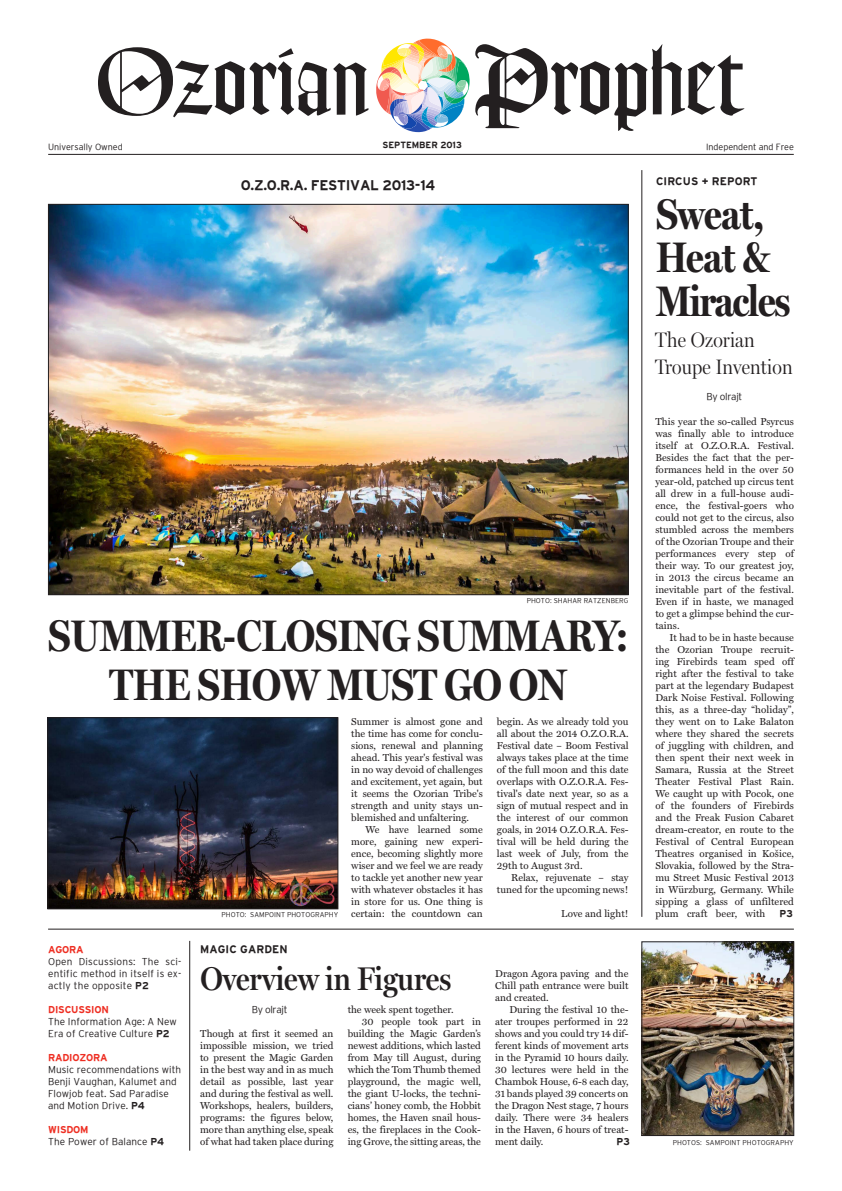
<style>
.page{position:relative;width:842px;height:1191px;background:#fff}
.page>*{position:absolute;margin:0;border:0;box-sizing:border-box;transform-origin:0 0}
.t1{font:700 44.4px/49px "Miller Headline";color:#231f20}
.t2{font:700 43px/43px "Miller Headline";letter-spacing:-.02em;color:#231f20}
.t3{font:600 33px "Miller Headline";letter-spacing:-.005em;color:#231f20}
.t4{font:300 21px/27px "Miller Headline";letter-spacing:.01em;color:#231f20}
.t5{font:700 14px "GL Interstate";letter-spacing:-.02em;color:#231f20}
.t6{font:700 11px "GL Interstate";letter-spacing:.01em;color:#231f20}
.t7{font:10.1px/12px "Miller Text";color:#231f20;text-align:justify}
.t8{font:300 10px/12px "GL Interstate";letter-spacing:.005em;color:#231f20}
.t9{font:700 10px "GL Interstate";letter-spacing:-.02em;color:#ee2e22}
.t10{font:700 10px "GL Interstate";color:#231f20}
.t11{font:300 9px "GL Interstate";letter-spacing:-.005em;color:#231f20}
.t12{font:700 9px "GL Interstate";letter-spacing:-.005em;color:#231f20}
.t13{font:300 7px "GL Interstate";letter-spacing:.005em;color:#231f20}
.s1{font-weight:700}
</style>
<div class="page">
<hr style="left:48px;top:154px;width:746px;height:1px;background:#231f20">
<hr style="left:48px;top:929px;width:746px;height:1px;background:#231f20">
<svg style="left:98px;top:47px;width:271px;height:70px"></svg>
<svg style="left:376px;top:39px;width:368px;height:93px"></svg>
<hr style="left:642px;top:170px;width:1px;height:747px;background:#231f20">
<hr style="left:189px;top:941px;width:1px;height:209px;background:#231f20">
<img style="left:50px;top:206px;width:576px;height:387px">
<img style="left:644px;top:943px;width:148px;height:190px">
<div style="left:642px;top:941px;width:152px;height:194px;border:1px solid #231f20"></div>
<img style="left:50px;top:719px;width:286px;height:188px">
<div style="left:48px;top:717px;width:290px;height:192px;border:1px solid #231f20"></div>
<p class="t11" style="left:48px;top:141px;width:76px">Universally Owned</p>
<p class="t12" style="left:383px;top:140px;width:81px">SEPTEMBER 2013</p>
<p class="t11" style="left:706px;top:141px;width:89px">Independent and Free</p>
<h3 class="t5" style="left:241px;top:178px;width:196px">O.Z.O.R.A. FESTIVAL 2013-14</h3>
<p class="t6" style="left:656px;top:175px;width:103px">CIRCUS + REPORT</p>
<h2 class="t2" style="left:656px;top:193px;width:136px">Sweat,<br>Heat &amp;<br>Miracles</h2>
<h3 class="t4" style="left:655px;top:326px;width:139px">The Ozorian<br>Troupe Invention</h3>
<p class="t7" style="left:655px;top:415px;width:140px">This year the so-called Psyrcus was finally able to introduce itself at O.Z.O.R.A. Festival.<br>Besides the fact that the per&shy;formances held in the over 50 year-old, patched up circus tent all drew in a full-house audi&shy;ence, the festival-goers who could not get to the circus, also stumbled across the members of the Ozorian Troupe and their performances every step of their way. To our greatest joy, in 2013 the circus became an inevitable part of the festival.<br>Even if in haste, we managed to get a glimpse behind the cur&shy;tains.</p>
<p class="t7" style="left:655px;top:631px;width:140px;text-indent:14px">It had to be in haste because the Ozorian Troupe recruit&shy;ing Firebirds team sped off right after the festival to take part at the legendary Budapest Dark Noise Festival. Following this, as a three-day “holiday”, they went on to Lake Balaton where they shared the secrets of juggling with children, and then spent their next week in Samara, Russia at the Street Theater Festival Plast Rain.<br>We caught up with Pocok, one of the founders of Firebirds and the Freak Fusion Cabaret dream-creator, en route to the Festival of Central European Theatres organised in Košice, Slovakia, followed by the Stra&shy;mu Street Music Festival 2013 in Würzburg, Germany. While sipping a glass of unfiltered plum craft beer, with</p>
<p class="t8" style="left:707px;top:390px;width:37px">By olrajt</p>
<p class="t13" style="left:527px;top:597px;width:37px">PHOTO: Shaha</p>
<p class="t13" style="left:577px;top:597px;width:30px">r ratzenbe</p>
<p class="t13" style="left:619px;top:597px;width:11px">rg</p>
<h1 class="t1" style="left:110px;top:611px;width:520px;text-indent:-61px">SUMMER-CLOSING SUMMARY: the show mus</h1>
<h1 class="t1" style="left:414px;top:660px;width:126px">t go on</h1>
<p class="t7" style="left:497px;top:715px;width:133px">begin. As we already told you all about the 2014 O.Z.O.R.A.<br>Festival date – Boom Festival always takes place at the time of the full moon and this date overlaps with O.Z.O.R.A. Fes&shy;tival's date next year, so as a sign of mutual respect and in the interest of our common goals, in 2014 O.Z.O.R.A. Fes&shy;tival will be held during the last week of July, from the 29th to August 3rd.</p>
<p class="t7" style="left:497px;top:871px;width:133px;text-align:right">Relax, rejuvenate – stay tuned for the upcoming news!</p>
<p class="t7" style="left:561px;top:907px;width:69px">Love and light!</p>
<p class="t7" style="left:351px;top:715px;width:133px">Summer is almost gone and the time has come for conclu&shy;sions, renewal and planning ahead. This year's festival was in no way devoid of challenges and excitement, yet again, but it seems the Ozorian Tribe's strength and unity stays un&shy;blemished and unfaltering.</p>
<p class="t7" style="left:351px;top:823px;width:133px;text-indent:14px">We have learned some more, gaining new experi&shy;ence, becoming slightly more wiser and we feel we are ready to tackle yet another new year with whatever obstacles it has in store for us. One thing is certain: the countdown can</p>
<p class="t13" style="left:221px;top:911px;width:35px">PHOTO: sampoint</p>
<p class="t13" style="left:287px;top:911px;width:6px">photo</p>
<p class="t13" style="left:310px;top:911px;width:15px">graph</p>
<p class="t13" style="left:334px;top:911px;width:6px">y</p>
<p class="t10" style="left:780px;top:907px;width:15px">P3</p>
<p class="t9" style="left:48px;top:943px;width:37px">AGORA</p>
<p class="t8" style="left:48px;top:955px;width:135px;text-align:justify">Open Discussions: The sci&shy;entific method in itself is ex&shy;actly the opposite <span class="s1">P2</span></p>
<p class="t9" style="left:48px;top:1003px;width:62px">DISCUSSION</p>
<p class="t8" style="left:48px;top:1015px;width:130px">The Information Age: A New<br>Era of Creative Culture <span class="s1">P2</span></p>
<p class="t8" style="left:48px;top:1063px;width:135px">Music recommendations with<br>Benji Vaughan, Kalumet and<br>Flowjob feat. Sad Paradise and Motion Drive. <span class="s1">P4</span></p>
<p class="t9" style="left:48px;top:1051px;width:8px">RADIO</p>
<p class="t9" style="left:79px;top:1051px;width:15px">ZORA</p>
<p class="t9" style="left:48px;top:1123px;width:42px">WISDOM</p>
<p class="t8" style="left:48px;top:1135px;width:118px">The Power of Balance <span class="s1">P4</span></p>
<p class="t6" style="left:200px;top:943px;width:89px">MAGIC GARDEN</p>
<h3 class="t3" style="left:200px;top:959px;width:252px">Overview in Figures</h3>
<p class="t8" style="left:252px;top:1003px;width:37px">By olrajt</p>
<p class="t7" style="left:200px;top:1027px;width:135px">Though at first it seemed an impossible mission, we tried to present the Magic Garden in the best way and in as much detail as possible, last year and during the festival as well.<br>Workshops, healers, builders, programs: the figures below, more than anything else, speak of what had taken place during</p>
<p class="t7" style="left:348px;top:1003px;width:107px">the week spent together.</p>
<p class="t7" style="left:362px;top:1015px;width:121px">30 people took part in</p>
<p class="t7" style="left:348px;top:1027px;width:135px">building the Magic Garden’s</p>
<p class="t7" style="left:348px;top:1039px;width:135px">newest additions, which lasted</p>
<p class="t7" style="left:348px;top:1051px;width:135px">from May till August, during</p>
<p class="t7" style="left:348px;top:1063px;width:135px">which the Tom Thumb themed</p>
<p class="t7" style="left:348px;top:1075px;width:135px">playground, the magic well,</p>
<p class="t7" style="left:348px;top:1087px;width:135px">the giant U-locks, the techni-</p>
<p class="t7" style="left:348px;top:1099px;width:135px">cians’ honey comb, the Hobbit</p>
<p class="t7" style="left:348px;top:1111px;width:135px">homes, the Haven snail hous-</p>
<p class="t7" style="left:348px;top:1123px;width:135px">es, the fireplaces in the Cook-</p>
<p class="t7" style="left:348px;top:1135px;width:135px">ing Grove, the sitting areas, the</p>
<p class="t7" style="left:495px;top:967px;width:135px">Dragon Agora paving and the Chill path entrance were built and created.</p>
<p class="t7" style="left:495px;top:1003px;width:135px;text-indent:14px">During the festival 10 the&shy;ater troupes performed in 22 shows and you could try 14 dif&shy;ferent kinds of movement arts in the Pyramid 10 hours daily.<br>30 lectures were held in the Chambok House, 6-8 each day, 31 bands played 39 concerts on the Dragon Nest stage, 7 hours daily. There were 34 healers in the Haven, 6 hours of treat&shy;ment daily.</p>
<p class="t10" style="left:617px;top:1135px;width:15px">P3</p>
<p class="t13" style="left:673px;top:1139px;width:39px">PHOTOS: sampoint</p>
<p class="t13" style="left:742px;top:1139px;width:6px">photo</p>
<p class="t13" style="left:766px;top:1139px;width:15px">graph</p>
<p class="t13" style="left:789px;top:1139px;width:6px">y</p>
</div>
